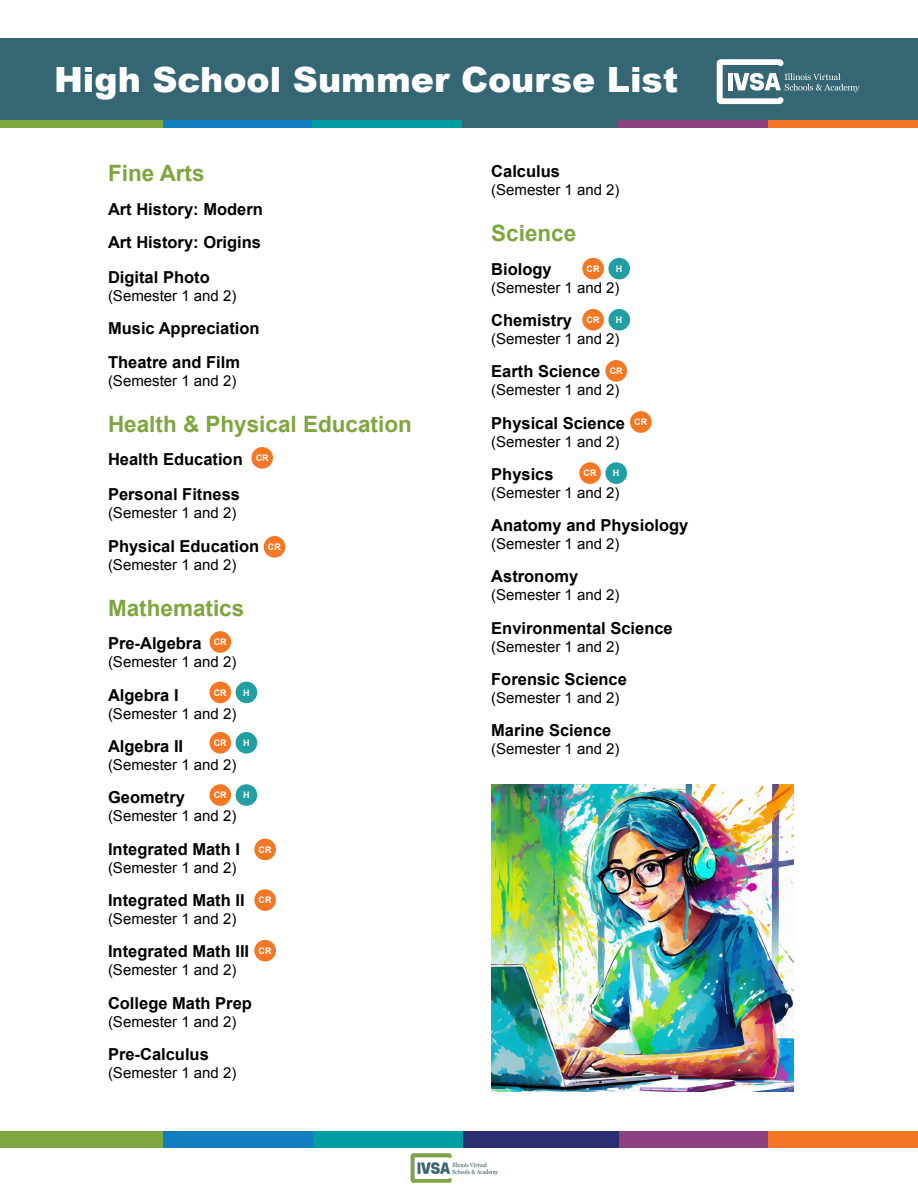
<style>
.page{position:relative;width:918px;height:1188px;background:#fff}
.page>*{position:absolute;margin:0;border:0;box-sizing:border-box;transform-origin:0 0}
.t1{font:900 34.8px "Arial";color:#fff}
.t2{font:700 22.5px "Arial";color:#7fa53f}
.t3{font:700 16.5px "Arial";color:#000}
.t4{font:15px "Arial";color:#000}
.t5{font:700 9px "Arial";color:#fff}
</style>
<div class="page">
<div style="left:0;top:38px;width:918px;height:83px;background:#356673"></div>
<div style="left:0;top:121px;width:163px;height:7px;background:#7ea742"></div>
<div style="left:462px;top:121px;width:157px;height:7px;background:#356673"></div>
<div style="left:163px;top:121px;width:149px;height:7px;background:#107dc1"></div>
<div style="left:312px;top:121px;width:150px;height:7px;background:#009ea2"></div>
<div style="left:619px;top:121px;width:149px;height:7px;background:#8c4280"></div>
<div style="left:768px;top:121px;width:150px;height:7px;background:#f37724"></div>
<div style="left:0;top:1131px;width:163px;height:16px;background:#7ea742"></div>
<div style="left:463px;top:1131px;width:156px;height:16px;background:#2b2e70"></div>
<div style="left:163px;top:1131px;width:150px;height:16px;background:#107dc1"></div>
<div style="left:313px;top:1131px;width:150px;height:16px;background:#009ea2"></div>
<div style="left:619px;top:1131px;width:150px;height:16px;background:#8c4280"></div>
<div style="left:768px;top:1131px;width:150px;height:16px;background:#f37724"></div>
<svg style="left:717px;top:59px;width:143px;height:45px"></svg>
<img style="left:410px;top:1153px;width:89px;height:30px">
<div style="left:210px;top:632px;width:20px;height:20px;background:#f37724;border-radius:50%"></div>
<div style="left:210px;top:631px;width:21px;height:22px;border:2px solid #f37724;border-radius:50%"></div>
<div style="left:210px;top:682px;width:20px;height:20px;background:#f37724;border-radius:50%"></div>
<div style="left:210px;top:682px;width:21px;height:21px;border:2px solid #f37724;border-radius:50%"></div>
<div style="left:236px;top:682px;width:20px;height:20px;background:#219ea1;border-radius:50%"></div>
<div style="left:236px;top:682px;width:21px;height:21px;border:2px solid #219ea1;border-radius:50%"></div>
<div style="left:210px;top:733px;width:20px;height:20px;background:#f37724;border-radius:50%"></div>
<div style="left:210px;top:732px;width:21px;height:22px;border:2px solid #f37724;border-radius:50%"></div>
<div style="left:236px;top:733px;width:20px;height:20px;background:#219ea1;border-radius:50%"></div>
<div style="left:236px;top:732px;width:21px;height:22px;border:2px solid #219ea1;border-radius:50%"></div>
<div style="left:255px;top:839px;width:20px;height:20px;background:#f37724;border-radius:50%"></div>
<div style="left:254px;top:839px;width:22px;height:21px;border:2px solid #f37724;border-radius:50%"></div>
<div style="left:255px;top:890px;width:20px;height:20px;background:#f37724;border-radius:50%"></div>
<div style="left:254px;top:889px;width:22px;height:22px;border:2px solid #f37724;border-radius:50%"></div>
<div style="left:255px;top:941px;width:20px;height:20px;background:#f37724;border-radius:50%"></div>
<div style="left:254px;top:940px;width:22px;height:22px;border:2px solid #f37724;border-radius:50%"></div>
<div style="left:210px;top:785px;width:20px;height:20px;background:#f37724;border-radius:50%"></div>
<div style="left:210px;top:784px;width:21px;height:22px;border:2px solid #f37724;border-radius:50%"></div>
<div style="left:236px;top:785px;width:20px;height:20px;background:#219ea1;border-radius:50%"></div>
<div style="left:236px;top:784px;width:21px;height:22px;border:2px solid #219ea1;border-radius:50%"></div>
<div style="left:631px;top:412px;width:20px;height:20px;background:#f37724;border-radius:50%"></div>
<div style="left:630px;top:411px;width:22px;height:22px;border:2px solid #f37724;border-radius:50%"></div>
<div style="left:606px;top:361px;width:20px;height:20px;background:#f37724;border-radius:50%"></div>
<div style="left:605px;top:360px;width:22px;height:22px;border:2px solid #f37724;border-radius:50%"></div>
<div style="left:252px;top:448px;width:20px;height:20px;background:#f37724;border-radius:50%"></div>
<div style="left:251px;top:447px;width:22px;height:22px;border:2px solid #f37724;border-radius:50%"></div>
<div style="left:264px;top:537px;width:21px;height:20px;background:#f37724;border-radius:50%"></div>
<div style="left:264px;top:536px;width:21px;height:22px;border:2px solid #f37724;border-radius:50%"></div>
<div style="left:583px;top:259px;width:20px;height:20px;background:#f37724;border-radius:50%"></div>
<div style="left:582px;top:258px;width:22px;height:21px;border:2px solid #f37724;border-radius:50%"></div>
<div style="left:609px;top:259px;width:20px;height:20px;background:#219ea1;border-radius:50%"></div>
<div style="left:608px;top:258px;width:22px;height:21px;border:2px solid #219ea1;border-radius:50%"></div>
<div style="left:583px;top:310px;width:20px;height:20px;background:#f37724;border-radius:50%"></div>
<div style="left:582px;top:309px;width:22px;height:22px;border:2px solid #f37724;border-radius:50%"></div>
<div style="left:609px;top:310px;width:20px;height:20px;background:#219ea1;border-radius:50%"></div>
<div style="left:608px;top:309px;width:22px;height:22px;border:2px solid #219ea1;border-radius:50%"></div>
<div style="left:580px;top:463px;width:20px;height:20px;background:#f37724;border-radius:50%"></div>
<div style="left:579px;top:462px;width:22px;height:22px;border:2px solid #f37724;border-radius:50%"></div>
<div style="left:606px;top:463px;width:20px;height:20px;background:#219ea1;border-radius:50%"></div>
<div style="left:605px;top:462px;width:22px;height:22px;border:2px solid #219ea1;border-radius:50%"></div>
<img style="left:491px;top:784px;width:303px;height:307px">
<h1 class="t1" style="left:54px;top:55px;width:626px">High School Summer Course List</h1>
<p class="t2" style="left:108px;top:159px;width:98px">Fine Arts</p>
<p class="t3" style="left:108px;top:198px;width:156px">Art History: Modern</p>
<p class="t3" style="left:108px;top:231px;width:155px">Art History: Origins</p>
<p class="t3" style="left:108px;top:266px;width:103px">Digital Photo</p>
<p class="t4" style="left:108px;top:286px;width:130px">(Semester 1 and 2)</p>
<p class="t3" style="left:108px;top:318px;width:153px">Music Appreciation</p>
<p class="t3" style="left:108px;top:351px;width:134px">Theatre and Film</p>
<p class="t4" style="left:108px;top:371px;width:130px">(Semester 1 and 2)</p>
<p class="t2" style="left:108px;top:409px;width:305px">Health &amp; Physical Education</p>
<p class="t3" style="left:108px;top:449px;width:136px">Health Education</p>
<p class="t3" style="left:108px;top:484px;width:134px">Personal Fitness</p>
<p class="t4" style="left:108px;top:503px;width:130px">(Semester 1 and 2)</p>
<p class="t3" style="left:108px;top:535px;width:153px">Physical Education</p>
<p class="t4" style="left:108px;top:555px;width:130px">(Semester 1 and 2)</p>
<p class="t2" style="left:108px;top:593px;width:138px">Mathematics</p>
<p class="t3" style="left:108px;top:633px;width:95px">Pre-Algebra</p>
<p class="t4" style="left:108px;top:652px;width:130px">(Semester 1 and 2)</p>
<p class="t3" style="left:108px;top:684px;width:72px">Algebra I</p>
<p class="t4" style="left:108px;top:704px;width:130px">(Semester 1 and 2)</p>
<p class="t3" style="left:108px;top:735px;width:77px">Algebra II</p>
<p class="t4" style="left:108px;top:755px;width:130px">(Semester 1 and 2)</p>
<p class="t3" style="left:108px;top:787px;width:79px">Geometry</p>
<p class="t4" style="left:108px;top:806px;width:130px">(Semester 1 and 2)</p>
<p class="t3" style="left:108px;top:838px;width:134px">Integrated Math I</p>
<p class="t4" style="left:108px;top:858px;width:130px">(Semester 1 and 2)</p>
<p class="t3" style="left:108px;top:889px;width:138px">Integrated Math II</p>
<p class="t4" style="left:108px;top:909px;width:130px">(Semester 1 and 2)</p>
<p class="t3" style="left:108px;top:941px;width:143px">Integrated Math III</p>
<p class="t4" style="left:108px;top:960px;width:130px">(Semester 1 and 2)</p>
<p class="t3" style="left:108px;top:992px;width:145px">College Math Prep</p>
<p class="t4" style="left:108px;top:1011px;width:130px">(Semester 1 and 2)</p>
<p class="t3" style="left:108px;top:1043px;width:102px">Pre-Calculus</p>
<p class="t4" style="left:108px;top:1063px;width:130px">(Semester 1 and 2)</p>
<p class="t5" style="left:256px;top:452px;width:14px">CR</p>
<p class="t5" style="left:268px;top:541px;width:14px">CR</p>
<p class="t5" style="left:214px;top:636px;width:14px">CR</p>
<p class="t5" style="left:214px;top:687px;width:14px">CR</p>
<p class="t5" style="left:243px;top:687px;width:8px">H</p>
<p class="t5" style="left:214px;top:737px;width:14px">CR</p>
<p class="t5" style="left:243px;top:737px;width:8px">H</p>
<p class="t5" style="left:214px;top:789px;width:14px">CR</p>
<p class="t5" style="left:243px;top:789px;width:8px">H</p>
<p class="t5" style="left:259px;top:844px;width:14px">CR</p>
<p class="t5" style="left:259px;top:894px;width:14px">CR</p>
<p class="t5" style="left:259px;top:945px;width:14px">CR</p>
<p class="t3" style="left:491px;top:160px;width:70px">Calculus</p>
<p class="t4" style="left:491px;top:180px;width:130px">(Semester 1 and 2)</p>
<p class="t2" style="left:491px;top:219px;width:87px">Science</p>
<p class="t3" style="left:491px;top:258px;width:62px">Biology</p>
<p class="t4" style="left:491px;top:278px;width:130px">(Semester 1 and 2)</p>
<p class="t3" style="left:491px;top:309px;width:82px">Chemistry</p>
<p class="t4" style="left:491px;top:329px;width:130px">(Semester 1 and 2)</p>
<p class="t3" style="left:491px;top:361px;width:111px">Earth Science</p>
<p class="t4" style="left:491px;top:380px;width:130px">(Semester 1 and 2)</p>
<p class="t3" style="left:491px;top:412px;width:135px">Physical Science</p>
<p class="t4" style="left:491px;top:432px;width:130px">(Semester 1 and 2)</p>
<p class="t3" style="left:491px;top:463px;width:64px">Physics</p>
<p class="t4" style="left:491px;top:483px;width:130px">(Semester 1 and 2)</p>
<p class="t3" style="left:491px;top:515px;width:199px">Anatomy and Physiology</p>
<p class="t4" style="left:491px;top:534px;width:130px">(Semester 1 and 2)</p>
<p class="t3" style="left:491px;top:566px;width:89px">Astronomy</p>
<p class="t4" style="left:491px;top:585px;width:130px">(Semester 1 and 2)</p>
<p class="t3" style="left:491px;top:617px;width:183px">Environmental Science</p>
<p class="t4" style="left:491px;top:637px;width:130px">(Semester 1 and 2)</p>
<p class="t3" style="left:491px;top:668px;width:137px">Forensic Science</p>
<p class="t4" style="left:491px;top:688px;width:130px">(Semester 1 and 2)</p>
<p class="t3" style="left:491px;top:720px;width:122px">Marine Science</p>
<p class="t4" style="left:491px;top:739px;width:130px">(Semester 1 and 2)</p>
<p class="t5" style="left:587px;top:263px;width:14px">CR</p>
<p class="t5" style="left:616px;top:263px;width:8px">H</p>
<p class="t5" style="left:587px;top:314px;width:14px">CR</p>
<p class="t5" style="left:616px;top:314px;width:8px">H</p>
<p class="t5" style="left:610px;top:365px;width:14px">CR</p>
<p class="t5" style="left:634px;top:416px;width:14px">CR</p>
<p class="t5" style="left:584px;top:467px;width:14px">CR</p>
<p class="t5" style="left:613px;top:467px;width:8px">H</p>
</div>
